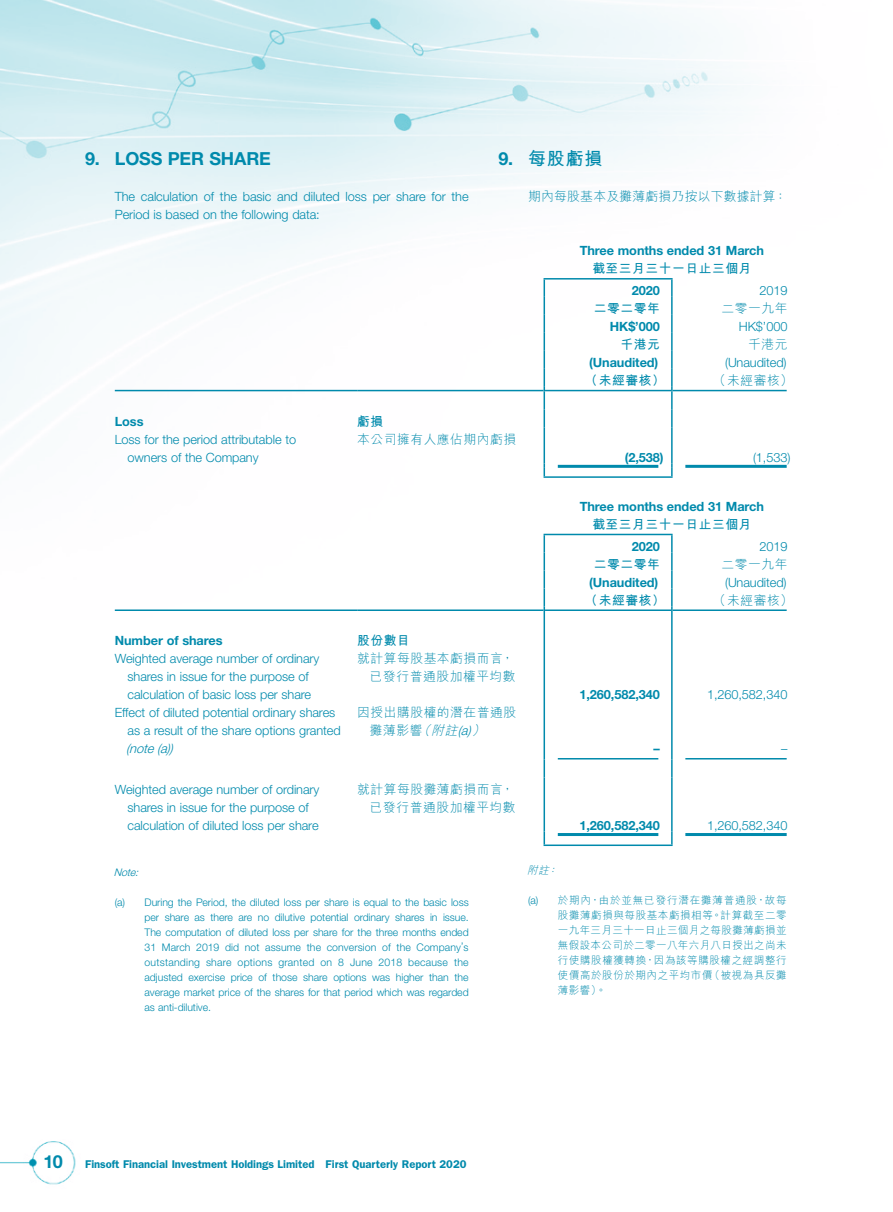
<style>
.page{position:relative;width:893px;height:1212px;background:#fff}
.page>*{position:absolute;margin:0;border:0;box-sizing:border-box;transform-origin:0 0}
.Heading_1{font:700 18px "Helvetica Neue LT Std";letter-spacing:-.005em;color:#008aac}
.C_Heading_1{font:700 18px "M Hei HK";color:#008aac}
.Body_Text{font:300 12.75px/18px "Helvetica Neue LT Std";letter-spacing:-.005em;color:#008aac}
.Body_Text-2{font:700 12.75px "Helvetica Neue LT Std";letter-spacing:-.005em;color:#008aac}
.Body_Text-3{font:300 12.75px/18px "M Hei HK";letter-spacing:.045em;color:#008aac;text-align:right}
.Body_Text-4{font:700 12.75px "M Hei HK";letter-spacing:.045em;color:#008aac}
.C_Body_Text{font:300 12.75px "M Hei HK";letter-spacing:.025em;color:#008aac}
.t1{font:600 11.25px "ITC Franklin Gothic Std";letter-spacing:-.005em;color:#008aac}
.Notes{font:300 10.5px/15px "Helvetica Neue LT Std";letter-spacing:-.005em;color:#008aac;text-align:justify}
.C_Notes{font:300 10.5px/15px "M Hei HK";letter-spacing:.055em;color:#008aac;text-align:justify}
.Notes-2{font:italic 300 10.5px "Helvetica Neue LT Std";color:#008aac}
.C_Notes-2{font:italic 300 10.5px "M Hei HK";color:#008aac}
.s1{font-family:"Helvetica Neue LT Std"}
.s2{font-style:italic}
.s3{font-family:"Helvetica Neue LT Std";font-style:italic}
.s4{font-family:"Helvetica Neue LT Std";font-weight:700;font-size:18px}
</style>
<div class="page">
<img style="left:0;top:0;width:787px;height:1185px">
<hr style="left:544px;top:278px;width:129px;height:2px;background:#008aac">
<hr style="left:544px;top:476px;width:129px;height:2px;background:#008aac">
<svg style="left:544px;top:463px;width:1px;height:13px"></svg>
<svg style="left:671px;top:463px;width:2px;height:13px"></svg>
<svg style="left:544px;top:280px;width:1px;height:147px"></svg>
<svg style="left:671px;top:280px;width:2px;height:147px"></svg>
<hr style="left:544px;top:427px;width:1px;height:36px;background:#008aac">
<hr style="left:671px;top:427px;width:2px;height:36px;background:#008aac">
<hr style="left:115px;top:390px;width:242px;height:1px;background:#008aac">
<hr style="left:357px;top:390px;width:187px;height:1px;background:#008aac">
<hr style="left:545px;top:390px;width:126px;height:1px;background:#008aac">
<hr style="left:673px;top:390px;width:114px;height:1px;background:#008aac">
<hr style="left:558px;top:465px;width:100px;height:3px;background:#008aac">
<hr style="left:685px;top:465px;width:102px;height:3px;background:#008aac">
<hr style="left:544px;top:534px;width:129px;height:1px;background:#008aac">
<hr style="left:544px;top:844px;width:129px;height:2px;background:#008aac">
<svg style="left:544px;top:831px;width:1px;height:13px"></svg>
<svg style="left:671px;top:831px;width:2px;height:13px"></svg>
<svg style="left:544px;top:535px;width:1px;height:112px"></svg>
<svg style="left:671px;top:535px;width:2px;height:112px"></svg>
<hr style="left:544px;top:647px;width:1px;height:54px;background:#008aac">
<hr style="left:671px;top:647px;width:2px;height:54px;background:#008aac">
<hr style="left:544px;top:701px;width:1px;height:54px;background:#008aac">
<hr style="left:671px;top:701px;width:2px;height:54px;background:#008aac">
<svg style="left:544px;top:755px;width:1px;height:22px"></svg>
<svg style="left:671px;top:755px;width:2px;height:22px"></svg>
<hr style="left:544px;top:777px;width:1px;height:54px;background:#008aac">
<hr style="left:671px;top:777px;width:2px;height:54px;background:#008aac">
<hr style="left:115px;top:609px;width:242px;height:2px;background:#008aac">
<hr style="left:357px;top:609px;width:187px;height:2px;background:#008aac">
<hr style="left:545px;top:609px;width:126px;height:2px;background:#008aac">
<hr style="left:673px;top:609px;width:114px;height:2px;background:#008aac">
<hr style="left:558px;top:758px;width:100px;height:1px;background:#008aac">
<hr style="left:685px;top:758px;width:102px;height:1px;background:#008aac">
<hr style="left:558px;top:833px;width:100px;height:3px;background:#008aac">
<hr style="left:685px;top:833px;width:102px;height:3px;background:#008aac">
<p class="Heading_1" style="left:85px;top:147px;width:187px">9. LOSS PER SHARE</p>
<p class="Body_Text" style="left:115px;top:187px;width:355px">The calculation of the basic and diluted loss per share for the<br>Period is based on the following data:</p>
<p class="C_Heading_1" style="left:498px;top:145px;width:106px"><span class="s1">9.</span> 每股虧損</p>
<p class="C_Body_Text" style="left:528px;top:190px;width:260px">期內每股基本及攤薄虧損乃按以下數據計算：</p>
<p class="Body_Text-2" style="left:580px;top:242px;width:186px">Three months ended 31 March</p>
<p class="Body_Text-4" style="left:592px;top:259px;width:161px">截至三月三十一日止三個月</p>
<p class="Body_Text-2" style="left:632px;top:283px;width:30px">2020</p>
<p class="Body_Text" style="left:759px;top:281px;width:30px">2019</p>
<p class="Body_Text-4" style="left:594px;top:299px;width:67px">二零二零年</p>
<p class="Body_Text-3" style="left:721px;top:299px;width:67px">二零一九年</p>
<p class="Body_Text-2" style="left:610px;top:319px;width:52px">HK$’000</p>
<p class="Body_Text" style="left:739px;top:317px;width:50px">HK$’000</p>
<p class="Body_Text-4" style="left:620px;top:335px;width:41px">千港元</p>
<p class="Body_Text-3" style="left:748px;top:335px;width:41px">千港元</p>
<p class="Body_Text-2" style="left:589px;top:355px;width:71px">(Unaudited)</p>
<p class="Body_Text" style="left:725px;top:353px;width:63px">(Unaudited)</p>
<p class="Body_Text-4" style="left:585px;top:371px;width:81px">（未經審核）</p>
<p class="Body_Text-3" style="left:713px;top:371px;width:81px">（未經審核）</p>
<p class="Body_Text-2" style="left:115px;top:413px;width:30px">Loss</p>
<p class="Body_Text-4" style="left:357px;top:412px;width:28px">虧損</p>
<p class="Body_Text" style="left:128px;top:430px;width:170px;text-indent:-13px">Loss for the period attributable to owners of the Company</p>
<p class="Body_Text-3" style="left:357px;top:430px;width:161px">本公司擁有人應佔期內虧損</p>
<p class="Body_Text-2" style="left:115px;top:633px;width:109px">Number of shares</p>
<p class="Body_Text-4" style="left:357px;top:631px;width:54px">股份數目</p>
<p class="Body_Text" style="left:115px;top:649px;width:206px;text-align:center">Weighted average number of ordinary shares in issue for the purpose of calculation of basic loss per share</p>
<p class="Body_Text-3" style="left:357px;top:649px;width:160px">就計算每股基本虧損而言，已發行普通股加權平均數</p>
<p class="Body_Text" style="left:126px;top:703px;width:216px;text-indent:-11px">Effect of diluted potential ordinary shares as a result of the share options granted <span class="s2">(note(a))</span></p>
<p class="Body_Text-3" style="left:370px;top:703px;width:148px;text-align:left;text-indent:-13px">因授出購股權的潛在普通股攤薄影響<span class="s2">（附註</span><span class="s3">(a)</span><span class="s2">）</span></p>
<p class="Body_Text" style="left:128px;top:780px;width:193px;text-indent:-13px">Weighted average number of ordinary shares in issue for the purpose of calculation of diluted loss per share</p>
<p class="Body_Text-3" style="left:357px;top:780px;width:160px">就計算每股攤薄虧損而言，已發行普通股加權平均數</p>
<p class="Body_Text-2" style="left:625px;top:449px;width:40px">(2,538)</p>
<p class="Body_Text" style="left:753px;top:448px;width:39px">(1,533)</p>
<p class="Body_Text-2" style="left:580px;top:498px;width:186px">Three months ended 31 March</p>
<p class="Body_Text-4" style="left:592px;top:515px;width:161px">截至三月三十一日止三個月</p>
<p class="Body_Text-2" style="left:632px;top:538px;width:30px">2020</p>
<p class="Body_Text" style="left:759px;top:537px;width:30px">2019</p>
<p class="Body_Text-4" style="left:594px;top:555px;width:67px">二零二零年</p>
<p class="Body_Text-3" style="left:721px;top:555px;width:67px">二零一九年</p>
<p class="Body_Text-2" style="left:589px;top:574px;width:71px">(Unaudited)</p>
<p class="Body_Text" style="left:725px;top:573px;width:63px">(Unaudited)</p>
<p class="Body_Text-4" style="left:585px;top:591px;width:81px">（未經審核）</p>
<p class="Body_Text-3" style="left:713px;top:591px;width:81px">（未經審核）</p>
<p class="Body_Text-2" style="left:579px;top:687px;width:82px">1,260,582,340</p>
<p class="Body_Text" style="left:707px;top:685px;width:82px">1,260,582,340</p>
<p class="Body_Text-2" style="left:653px;top:741px;width:8px">–</p>
<p class="Body_Text" style="left:781px;top:739px;width:8px">–</p>
<p class="Body_Text-2" style="left:579px;top:817px;width:82px">1,260,582,340</p>
<p class="Body_Text" style="left:707px;top:816px;width:82px">1,260,582,340</p>
<p class="Notes-2" style="left:114px;top:866px;width:29px">Note:</p>
<p class="Notes" style="left:145px;top:894px;width:326px;text-indent:-30px">(a) During the Period, the diluted loss per share is equal to the basic loss per share as there are no dilutive potential ordinary shares in issue.<br>The computation of diluted loss per share for the three months ended 31 March 2019 did not assume the conversion of the Company’s outstanding share options granted on 8 June 2018 because the adjusted exercise price of those share options was higher than the average market price of the shares for that period which was regarded as anti-dilutive.</p>
<p class="C_Notes-2" style="left:527px;top:865px;width:35px">附註：</p>
<p class="C_Notes" style="left:558px;top:893px;width:230px;text-indent:-30px"><span class="s1">(a)</span> 於期內，由於並無已發行潛在攤薄普通股，故每股攤薄虧損與每股基本虧損相等。計算截至二零一九年三月三十一日止三個月之每股攤薄虧損並無假設本公司於二零一八年六月八日授出之尚未行使購股權獲轉換，因為該等購股權之經調整行使價高於股份於期內之平均市價（被視為具反攤薄影響）。</p>
<p class="t1" style="left:43px;top:1158px;width:425px"><span class="s4">10</span> Finsoft Financial Investment Holdings Limited First Quarterly Report 2020</p>
</div>
